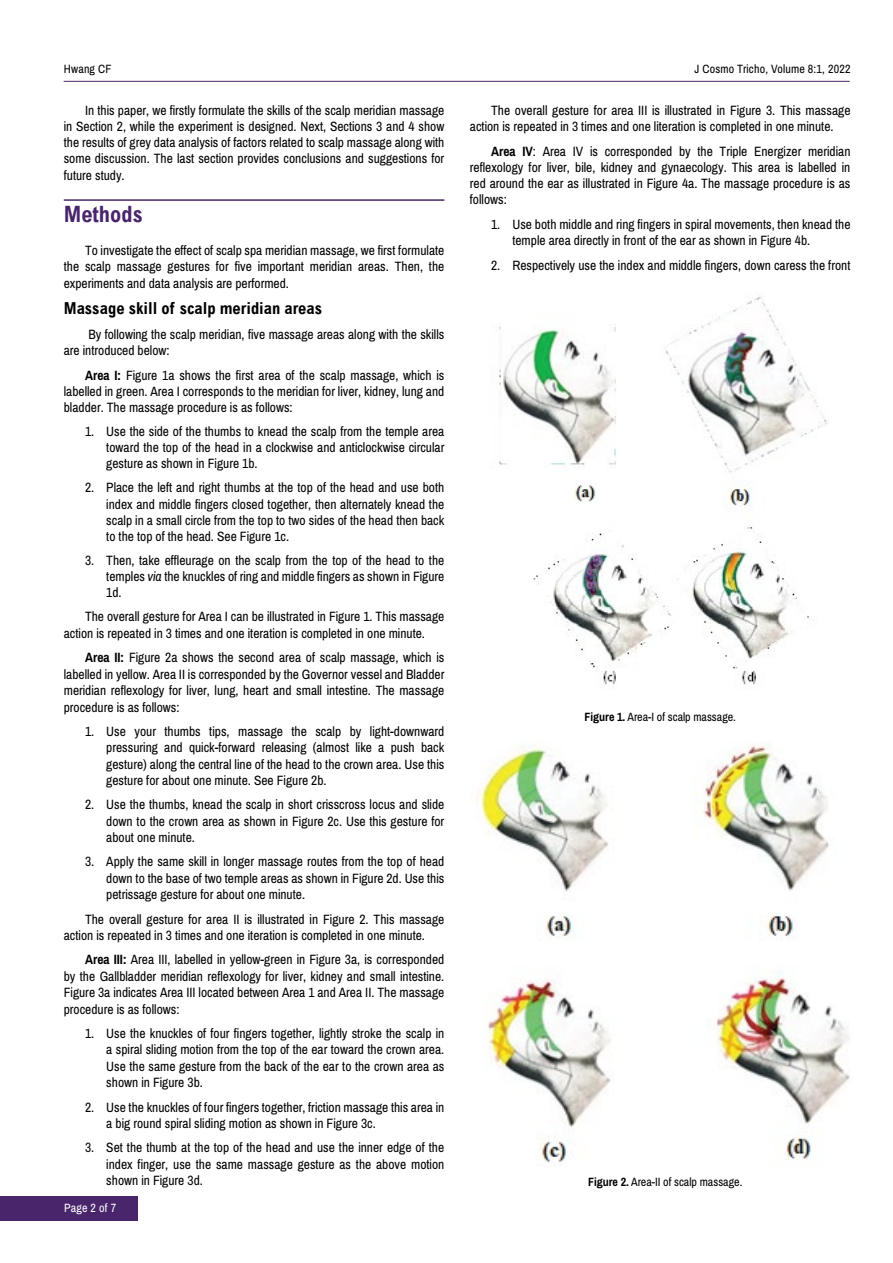
<style>
.page{position:relative;width:893px;height:1263px;background:#fff}
.page>*{position:absolute;margin:0;border:0;box-sizing:border-box;transform-origin:0 0}
.t1{font:700 condensed 22.5px "Arial";color:#49266c}
.t2{font:700 condensed 16.5px "Arial";color:#000}
.t3{font:13.5px/16.2px "Archivo Narrow";color:#000;text-align:justify}
.t4{font:12px "Archivo Narrow";color:#000}
.t5{font:12px "Archivo Narrow";letter-spacing:.015em;color:#fff}
.s1{font-weight:700}
.s2{font-style:italic}
</style>
<div class="page">
<hr style="left:64px;top:81px;width:786px;height:1px;background:#49266c">
<div style="left:0;top:1196px;width:137px;height:24px;background:#49266c"></div>
<hr style="left:64px;top:199px;width:380px;height:2px;background:#49266c">
<img style="left:499px;top:296px;width:329px;height:389px">
<img style="left:479px;top:744px;width:371px;height:420px">
<p class="t4" style="left:64px;top:61px;width:49px">Hwang CF</p>
<p class="t4" style="left:694px;top:61px;width:158px">J Cosmo Tricho, Volume 8:1, 2022</p>
<p class="t3" style="left:64px;top:102px;width:382px;text-indent:21px">In this paper, we firstly formulate the skills of the scalp meridian massage in Section 2, while the experiment is designed. Next, Sections 3 and 4 show the results of grey data analysis of factors related to scalp massage along with some discussion. The last section provides conclusions and suggestions for future study.</p>
<h1 class="t1" style="left:64px;top:202px;width:80px">Methods</h1>
<p class="t3" style="left:64px;top:243px;width:382px;text-indent:21px">To investigate the effect of scalp spa meridian massage, we first formulate the scalp massage gestures for five important meridian areas. Then, the experiments and data analysis are performed.</p>
<p class="t2" style="left:64px;top:299px;width:260px">Massage skill of scalp meridian areas</p>
<p class="t3" style="left:64px;top:326px;width:382px;text-indent:25px">By following the scalp meridian, five massage areas along with the skills are introduced below:</p>
<p class="t3" style="left:64px;top:367px;width:382px;text-indent:21px"><span class="s1">Area I:</span> Figure 1a shows the first area of the scalp massage, which is labelled in green. Area I corresponds to the meridian for liver, kidney, lung and bladder. The massage procedure is as follows:</p>
<p class="t3" style="left:106px;top:424px;width:340px;text-indent:-21px">1. Use the side of the thumbs to knead the scalp from the temple area toward the top of the head in a clockwise and anticlockwise circular gesture as shown in Figure 1b.</p>
<p class="t3" style="left:106px;top:480px;width:340px;text-indent:-21px">2. Place the left and right thumbs at the top of the head and use both index and middle fingers closed together, then alternately knead the scalp in a small circle from the top to two sides of the head then back to the top of the head. See Figure 1c.</p>
<p class="t3" style="left:106px;top:552px;width:340px;text-indent:-21px">3. Then, take effleurage on the scalp from the top of the head to the temples <span class="s2">via</span> the knuckles of ring and middle fingers as shown in Figure 1d.</p>
<p class="t3" style="left:64px;top:609px;width:382px;text-indent:21px">The overall gesture for Area I can be illustrated in Figure 1. This massage action is repeated in 3 times and one iteration is completed in one minute.</p>
<p class="t3" style="left:64px;top:649px;width:382px;text-indent:21px"><span class="s1">Area II:</span> Figure 2a shows the second area of scalp massage, which is labelled in yellow. Area II is corresponded by the Governor vessel and Bladder meridian reflexology for liver, lung, heart and small intestine. The massage procedure is as follows:</p>
<p class="t3" style="left:106px;top:723px;width:340px;text-indent:-21px">1. Use your thumbs tips, massage the scalp by light-downward pressuring and quick-forward releasing (almost like a push back gesture) along the central line of the head to the crown area. Use this gesture for about one minute. See Figure 2b.</p>
<p class="t3" style="left:106px;top:797px;width:340px;text-indent:-21px">2. Use the thumbs, knead the scalp in short crisscross locus and slide down to the crown area as shown in Figure 2c. Use this gesture for about one minute.</p>
<p class="t3" style="left:106px;top:854px;width:340px;text-indent:-21px">3. Apply the same skill in longer massage routes from the top of head down to the base of two temple areas as shown in Figure 2d. Use this petrissage gesture for about one minute.</p>
<p class="t3" style="left:64px;top:911px;width:382px;text-indent:21px">The overall gesture for area II is illustrated in Figure 2. This massage action is repeated in 3 times and one iteration is completed in one minute.</p>
<p class="t3" style="left:64px;top:951px;width:382px;text-indent:21px"><span class="s1">Area III:</span> Area III, labelled in yellow-green in Figure 3a, is corresponded by the Gallbladder meridian reflexology for liver, kidney and small intestine.<br>Figure 3a indicates Area III located between Area 1 and Area II. The massage procedure is as follows:</p>
<p class="t3" style="left:106px;top:1025px;width:340px;text-indent:-21px">1. Use the knuckles of four fingers together, lightly stroke the scalp in a spiral sliding motion from the top of the ear toward the crown area.<br>Use the same gesture from the back of the ear to the crown area as shown in Figure 3b.</p>
<p class="t3" style="left:106px;top:1099px;width:339px;text-indent:-21px">2. Use the knuckles of four fingers together, friction massage this area in a big round spiral sliding motion as shown in Figure 3c.</p>
<p class="t3" style="left:106px;top:1139px;width:340px;text-indent:-21px">3. Set the thumb at the top of the head and use the inner edge of the index finger, use the same massage gesture as the above motion shown in Figure 3d.</p>
<p class="t5" style="left:64px;top:1201px;width:54px">Page 2 of 7</p>
<p class="t3" style="left:470px;top:102px;width:382px;text-indent:21px">The overall gesture for area III is illustrated in Figure 3. This massage action is repeated in 3 times and one literation is completed in one minute.</p>
<p class="t3" style="left:470px;top:143px;width:382px;text-indent:21px"><span class="s1">Area IV</span>: Area IV is corresponded by the Triple Energizer meridian reflexology for liver, bile, kidney and gynaecology. This area is labelled in red around the ear as illustrated in Figure 4a. The massage procedure is as follows:</p>
<p class="t3" style="left:512px;top:216px;width:340px;text-indent:-21px">1. Use both middle and ring fingers in spiral movements, then knead the temple area directly in front of the ear as shown in Figure 4b.</p>
<p class="t3" style="left:491px;top:257px;width:361px">2. Respectively use the index and middle fingers, down caress the front</p>
<p class="t4" style="left:584px;top:709px;width:153px"><span class="s1">Figure 1.</span> Area-I of scalp massage.</p>
<p class="t4" style="left:588px;top:1174px;width:156px"><span class="s1">Figure 2.</span> Area-II of scalp massage.</p>
</div>
